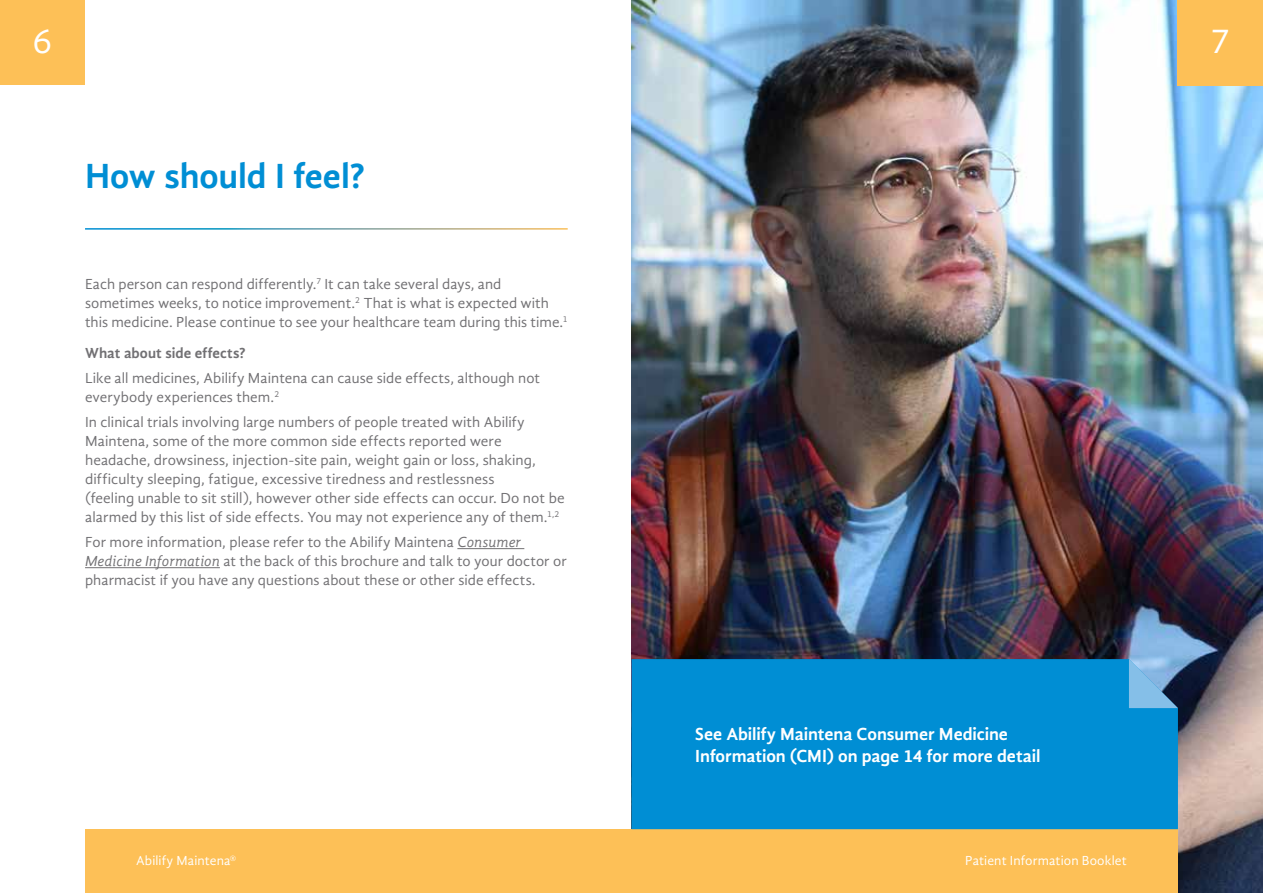
<style>
.page{position:relative;width:1263px;height:893px;background:#fff}
.page>*{position:absolute;margin:0;border:0;box-sizing:border-box;transform-origin:0 0}
.t1{font:700 36px "Gandhi Sans";color:#008ed4}
.t2{font:36px "Gandhi Sans";color:#fff}
.t3{font:700 18px/22.5px "Gandhi Sans";letter-spacing:-.005em;color:#fff}
.t4{font:15px/19px "Gandhi Sans";letter-spacing:.005em;color:#717073}
.t5{font:700 15px "Gandhi Sans";letter-spacing:.005em;color:#717073}
.t6{font:13.5px "Gandhi Sans";letter-spacing:.01em;color:#fff}
.s1{font-style:italic}
</style>
<div class="page">
<div style="left:0;top:0;width:85px;height:85px;background:#fdc057"></div>
<div style="left:85px;top:829px;width:546px;height:64px;background:#fdc057"></div>
<img style="left:631px;top:0;width:632px;height:893px">
<div style="left:1178px;top:0;width:85px;height:85px;background:#fdc057"></div>
<div style="left:631px;top:829px;width:547px;height:64px;background:#fdc057"></div>
<hr style="left:457px;top:548px;width:67px;height:1px;background:#717073">
<hr style="left:85px;top:567px;width:135px;height:1px;background:#717073">
<div style="left:631px;top:659px;width:547px;height:170px;background:#008ed4"></div>
<svg style="left:1129px;top:659px;width:49px;height:49px"></svg>
<h1 class="t2" style="left:33px;top:21px;width:21px">6</h1>
<h1 class="t2" style="left:1210px;top:21px;width:21px">7</h1>
<h1 class="t1" style="left:85px;top:155px;width:281px">How should I feel?</h1>
<p class="t4" style="left:85px;top:275px;width:484px">Each person can respond differently.<sup>7</sup> It can take several days, and sometimes weeks, to notice improvement.<sup>2</sup> That is what is expected with this medicine. Please continue to see your healthcare team during this time.<sup>1</sup></p>
<p class="t5" style="left:85px;top:344px;width:162px">What about side effects?</p>
<p class="t4" style="left:85px;top:368px;width:457px">Like all medicines, Abilify Maintena can cause side effects, although not everybody experiences them.<sup>2</sup></p>
<p class="t4" style="left:85px;top:412px;width:481px">In clinical trials involving large numbers of people treated with Abilify Maintena, some of the more common side effects reported were headache, drowsiness, injection-site pain, weight gain or loss, shaking, difficulty sleeping, fatigue, excessive tiredness and restlessness<br>(feeling unable to sit still), however other side effects can occur. Do not be alarmed by this list of side effects. You may not experience any of them.<sup>1,2</sup></p>
<p class="t4" style="left:85px;top:533px;width:483px">For more information, please refer to the Abilify Maintena <span class="s1">Consumer<br>Medicine Information</span> at the back of this brochure and talk to your doctor or pharmacist if you have any questions about these or other side effects.</p>
<p class="t3" style="left:695px;top:722px;width:347px">See Abilify Maintena Consumer Medicine<br>Information (CMI) on page 14 for more detail</p>
<p class="t6" style="left:136px;top:853px;width:102px">Abilify Maintena<sup>®</sup></p>
<p class="t6" style="left:965px;top:853px;width:163px">Patient Information Booklet</p>
</div>
